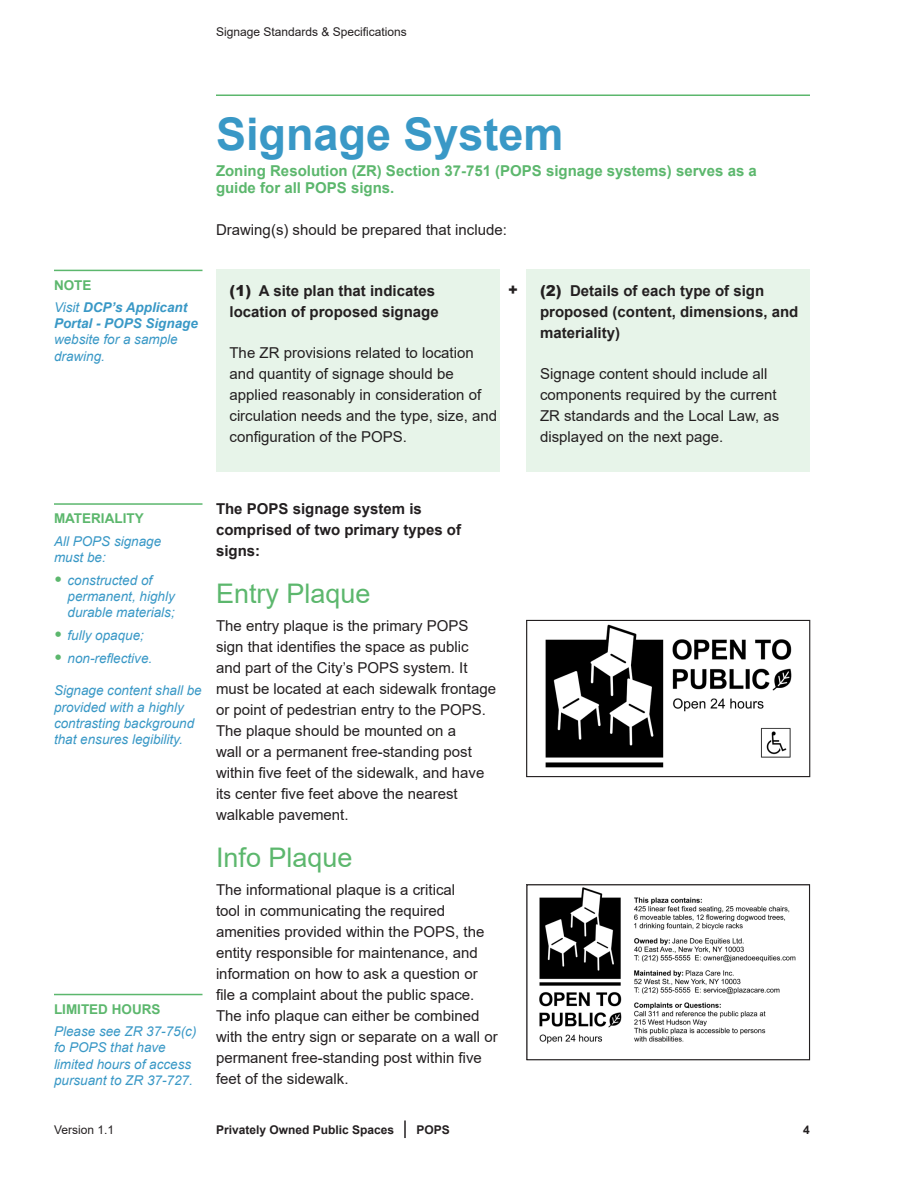
<style>
.page{position:relative;width:918px;height:1188px;background:#fff}
.page>*{position:absolute;margin:0;border:0;box-sizing:border-box;transform-origin:0 0}
.t1{font:700 45px "Arial";color:#3998c6}
.t2{font:27px "Arial";color:#5cb76d}
.t3{font:15px/21px "Arial";color:#231f20}
.t4{font:700 15px/21px "Arial";color:#231f20}
.t5{font:700 15px/16.5px "Arial";color:#5cb76d}
.t6{font:900 15px "Arial";color:#231f20}
.t7{font:italic 13.5px/16.2px "Arial";color:#3998c6}
.t8{font:italic 700 13.5px/22.2px "Arial";color:#3998c6}
.t9{font:700 13.5px "Arial";color:#5cb76d}
.t10{font:12px "Arial";color:#231f20}
.t11{font:700 12px "Arial";color:#231f20}
.s1{font-style:normal;color:#5cb76d}
.s2{font-weight:400}
.s3{font-weight:900}
.s4{font-weight:900;font-style:normal;font-size:16.5px;color:#5cb76d}
</style>
<div class="page">
<svg style="left:404px;top:1121px;width:2px;height:17px"></svg>
<div style="left:216px;top:270px;width:284px;height:202px;background:#e7f4e9"></div>
<div style="left:526px;top:270px;width:284px;height:202px;background:#e7f4e9"></div>
<hr style="left:216px;top:94px;width:594px;height:2px;background:#5cb76d">
<hr style="left:54px;top:503px;width:148px;height:2px;background:#5cb76d">
<hr style="left:54px;top:270px;width:148px;height:1px;background:#5cb76d">
<hr style="left:54px;top:994px;width:148px;height:1px;background:#5cb76d">
<img style="left:539px;top:887px;width:257px;height:157px">
<div style="left:526px;top:884px;width:284px;height:176px;border:1px solid #231f20"></div>
<img style="left:545px;top:624px;width:247px;height:144px">
<div style="left:526px;top:620px;width:284px;height:157px;border:1px solid #231f20"></div>
<p class="t10" style="left:216px;top:23px;width:192px">Signage Standards &amp; Specifications</p>
<h1 class="t1" style="left:216px;top:102px;width:349px">Signage System</h1>
<p class="t5" style="left:216px;top:163px;width:543px">Zoning Resolution (ZR) Section 37-751 (POPS signage systems) serves as a guide for all POPS signs.</p>
<p class="t8" style="left:54px;top:274px;width:135px"><span class="s1">NOTE<br></span><span class="s2">Visit</span> DCP’s Applicant</p>
<p class="t8" style="left:54px;top:313px;width:146px">Portal - POPS Signage</p>
<p class="t7" style="left:54px;top:332px;width:125px">website for a sample drawing.</p>
<p class="t3" style="left:216px;top:219px;width:292px">Drawing(s) should be prepared that include:</p>
<p class="t4" style="left:230px;top:280px;width:211px"><span class="s3">(1)</span> A site plan that indicates location of proposed signage</p>
<p class="t3" style="left:230px;top:342px;width:269px">The ZR provisions related to location and quantity of signage should be applied reasonably in consideration of circulation needs and the type, size, and configuration of the POPS.</p>
<p class="t6" style="left:508px;top:279px;width:11px">+</p>
<p class="t4" style="left:540px;top:280px;width:260px"><span class="s3">(2)</span> Details of each type of sign proposed (content, dimensions, and materiality)</p>
<p class="t3" style="left:540px;top:363px;width:241px">Signage content should include all components required by the current<br>ZR standards and the Local Law, as displayed on the next page.</p>
<p class="t9" style="left:54px;top:509px;width:91px">MATERIALITY</p>
<p class="t7" style="left:54px;top:533px;width:109px">All POPS signage must be:</p>
<p class="t7" style="left:68px;top:572px;width:109px;text-indent:-14px"><span class="s4">•</span> constructed of permanent, highly durable materials;</p>
<p class="t7" style="left:54px;top:627px;width:92px"><span class="s4">•</span> fully opaque;</p>
<p class="t7" style="left:54px;top:650px;width:100px"><span class="s4">•</span> non-reflective.</p>
<p class="t7" style="left:54px;top:683px;width:149px">Signage content shall be provided with a highly contrasting background that ensures legibility.</p>
<p class="t9" style="left:54px;top:1000px;width:108px">LIMITED HOURS</p>
<p class="t7" style="left:54px;top:1023px;width:144px">Please see ZR 37-75(c) fo POPS that have limited hours of access pursuant to ZR 37-727.</p>
<p class="t4" style="left:216px;top:499px;width:247px">The POPS signage system is comprised of two primary types of signs:</p>
<h2 class="t2" style="left:216px;top:575px;width:156px">Entry Plaque</h2>
<p class="t3" style="left:216px;top:615px;width:282px">The entry plaque is the primary POPS sign that identifies the space as public and part of the City’s POPS system. It must be located at each sidewalk frontage or point of pedestrian entry to the POPS.<br>The plaque should be mounted on a<br>wall or a permanent free-standing post within five feet of the sidewalk, and have its center five feet above the nearest walkable pavement.</p>
<h2 class="t2" style="left:216px;top:839px;width:138px">Info Plaque</h2>
<p class="t3" style="left:216px;top:879px;width:283px">The informational plaque is a critical<br>tool in communicating the required amenities provided within the POPS, the entity responsible for maintenance, and information on how to ask a question or file a complaint about the public space.<br>The info plaque can either be combined with the entry sign or separate on a wall or permanent free-standing post within five feet of the sidewalk.</p>
<p class="t10" style="left:54px;top:1122px;width:62px">Version 1.1</p>
<p class="t11" style="left:216px;top:1121px;width:180px">Privately Owned Public Spaces</p>
<p class="t11" style="left:416px;top:1121px;width:35px">POPS</p>
<p class="t11" style="left:803px;top:1121px;width:8px">4</p>
</div>
